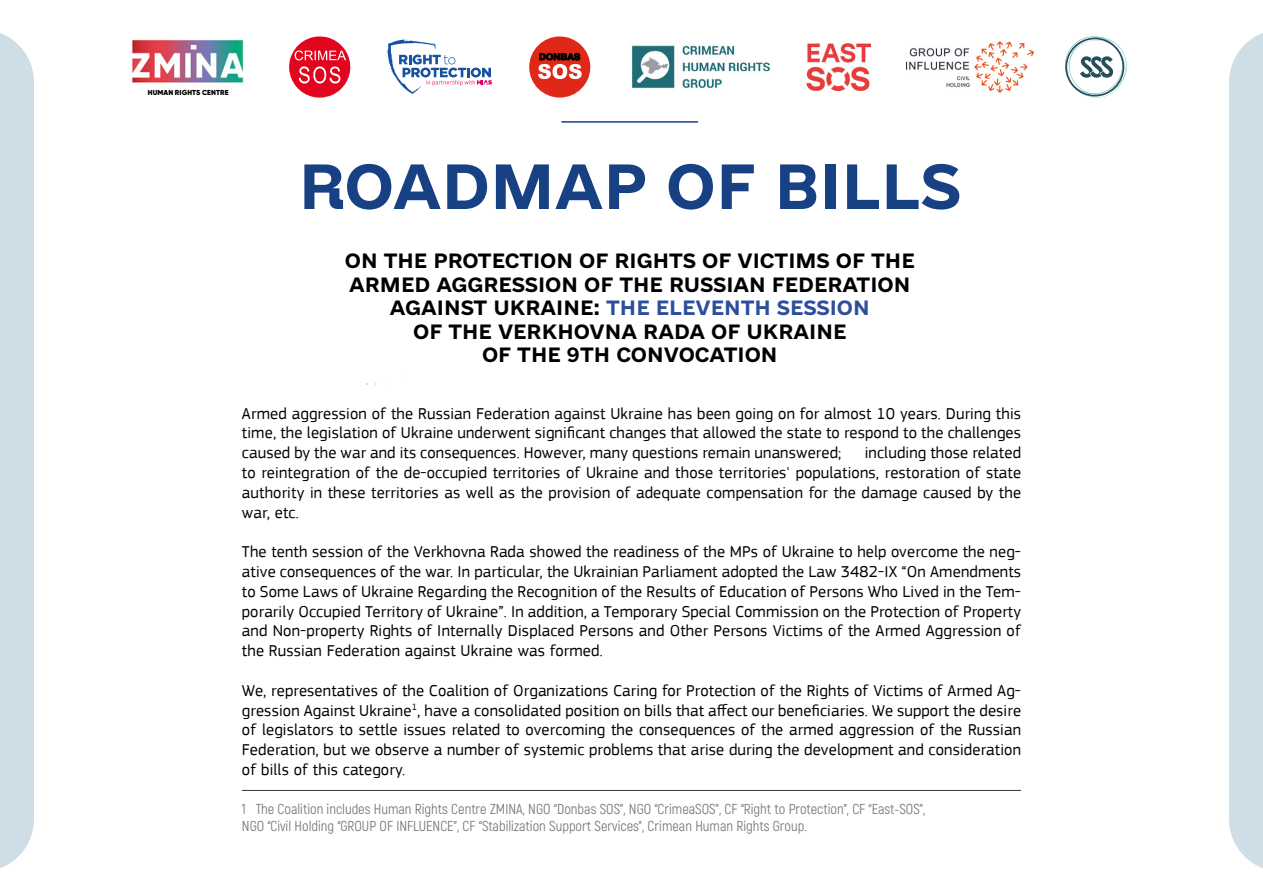
<style>
.page{position:relative;width:1263px;height:893px;background:#fff}
.page>*{position:absolute;margin:0;border:0;box-sizing:border-box;transform-origin:0 0}
.t1{font:60px "e Ukraine Head Bold";color:#174183}
.t2{font:19.5px/23.4px "e Ukraine Bold";color:#000;text-align:center}
.t3{font:16.5px/19.8px "PF Square Sans Pro";letter-spacing:.01em;color:#000;text-align:justify}
.t4{font:14.4px/17.2px "Akrobat";color:#757474}
.t5{font:900 7.2px "Gilroy";letter-spacing:.01em;color:#000}
.s1{color:#2d4e9d}
</style>
<div class="page">
<svg style="left:289px;top:36px;width:61px;height:62px"></svg>
<svg style="left:1065px;top:36px;width:62px;height:62px"></svg>
<img style="left:806px;top:44px;width:64px;height:46px">
<hr style="left:561px;top:121px;width:137px;height:2px;background:#174183">
<hr style="left:242px;top:790px;width:779px;height:1px;background:#3c322d">
<div style="left:1229px;top:33px;width:34px;height:835px;background:#cfdde6"></div>
<div style="left:0;top:33px;width:34px;height:835px;background:#cfdde6"></div>
<img style="left:132px;top:39px;width:112px;height:44px">
<img style="left:906px;top:41px;width:127px;height:52px">
<svg style="left:387px;top:40px;width:105px;height:54px"></svg>
<img style="left:632px;top:45px;width:139px;height:44px">
<div style="left:529px;top:36px;width:61px;height:62px;background:#e02818;border-radius:50%"></div>
<svg style="left:538px;top:53px;width:44px;height:26px"></svg>
<p class="t5" style="left:148px;top:88px;width:82px">HUMAN RIGHTS CENTRE</p>
<h1 class="t1" style="left:298px;top:153px;width:664px">ROADMAP OF BILLS</h1>
<p class="t2" style="left:345px;top:250px;width:571px">ON THE PROTECTION OF RIGHTS OF VICTIMS OF THE ARMED AGGRESSION OF THE RUSSIAN FEDERATION AGAINST UKRAINE: <span class="s1">THE ELEVENTH SESSION<br></span>OF THE VERKHOVNA RADA OF UKRAINE<br>OF THE 9TH CONVOCATION</p>
<p class="t3" style="left:242px;top:403px;width:781px">Armed aggression of the Russian Federation against Ukraine has been going on for almost 10 years. During this time, the legislation of Ukraine underwent significant changes that allowed the state to respond to the challenges caused by the war and its consequences. However, many questions remain unanswered;</p>
<p class="t3" style="left:242px;top:443px;width:781px;text-indent:623px">including those related to reintegration of the de-occupied territories of Ukraine and those territories' populations, restoration of state authority in these territories as well as the provision of adequate compensation for the damage caused by the war, etc.</p>
<p class="t3" style="left:242px;top:542px;width:781px">The tenth session of the Verkhovna Rada showed the readiness of the MPs of Ukraine to help overcome the neg&shy;ative consequences of the war. In particular, the Ukrainian Parliament adopted the Law 3482-IX “On Amendments to Some Laws of Ukraine Regarding the Recognition of the Results of Education of Persons Who Lived in the Tem&shy;porarily Occupied Territory of Ukraine”. In addition, a Temporary Special Commission on the Protection of Property and Non-property Rights of Internally Displaced Persons and Other Persons Victims of the Armed Aggression of the Russian Federation against Ukraine was formed.</p>
<p class="t3" style="left:242px;top:680px;width:781px">We, representatives of the Coalition of Organizations Caring for Protection of the Rights of Victims of Armed Ag&shy;gression Against Ukraine<sup>1</sup>, have a consolidated position on bills that affect our beneficiaries. We support the desire of legislators to settle issues related to overcoming the consequences of the armed aggression of the Russian Federation, but we observe a number of systemic problems that arise during the development and consideration of bills of this category.</p>
<p class="t4" style="left:242px;top:800px;width:685px">1 The Coalition includes Human Rights Centre ZMINA, NGO “Donbas SOS”, NGO “CrimeaSOS”, CF “Right to Protection”, CF “East-SOS”,<br>NGO “Civil Holding “GROUP OF INFLUENCE”, CF “Stabilization Support Services”, Crimean Human Rights Group.</p>
</div>
